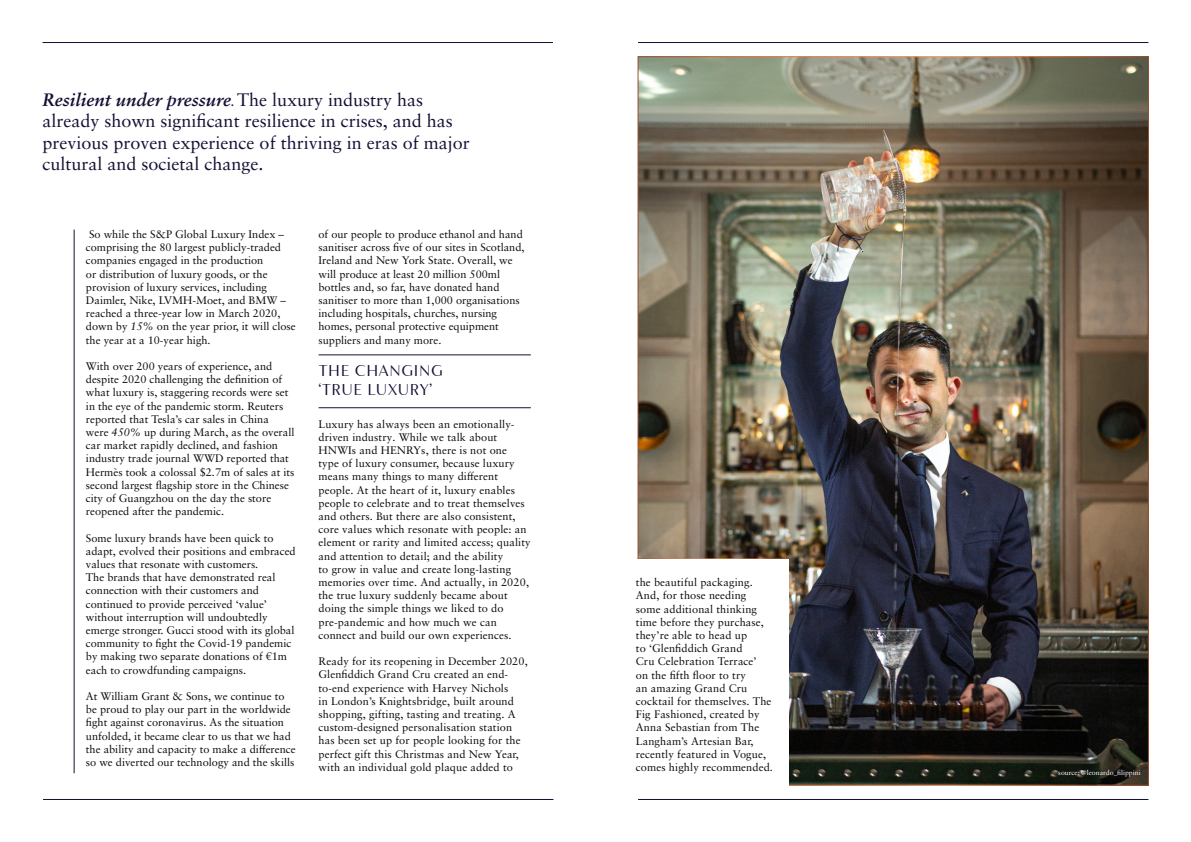
<style>
.page{position:relative;width:1191px;height:842px;background:#fff}
.page>*{position:absolute;margin:0;border:0;box-sizing:border-box;transform-origin:0 0}
.t1{font:18px/21.6px "Sabon LT Pro";color:#131034}
.t2{font:700 16px "WG&S Headline";color:#131034}
.x_msonormal{font:11px/13.2px "Sabon LT Pro";color:#0a0a0a}
.t3{font:7px "Sabon LT Pro";color:#fff}
.s1{font-weight:700;font-style:italic}
.s2{font-family:"Minion Pro";font-weight:700;font-style:italic;font-size:12px}
.s3{font-style:italic}
</style>
<div class="page">
<img style="left:639px;top:58px;width:508px;height:726px">
<hr style="left:43px;top:42px;width:510px;height:1px;background:#131034">
<hr style="left:74px;top:230px;width:1px;height:543px;background:#131034">
<hr style="left:43px;top:799px;width:510px;height:1px;background:#111033">
<hr style="left:318px;top:407px;width:213px;height:1px;background:#131034">
<hr style="left:318px;top:354px;width:213px;height:1px;background:#131034">
<hr style="left:638px;top:42px;width:510px;height:1px;background:#131034">
<hr style="left:638px;top:799px;width:510px;height:1px;background:#111033">
<div style="left:637px;top:558px;width:152px;height:228px;background:#fff;border:1px solid #fff"></div>
<svg style="left:1059px;top:764px;width:90px;height:17px;background:#201f17"></svg>
<div style="left:632px;top:559px;width:11px;height:219px;background:#fff"></div>
<div style="left:623px;top:776px;width:165px;height:11px;background:#fff"></div>
<p class="t1" style="left:43px;top:88px;width:429px"><span class="s1">Resilient under pressure</span><span class="s2">.</span> The luxury industry has already shown significant resilience in crises, and has previous proven experience of thriving in eras of major cultural and societal change.</p>
<p class="x_msonormal" style="left:86px;top:227px;width:211px">So while the S&amp;P Global Luxury Index – comprising the 80 largest publicly-traded companies engaged in the production<br>or distribution of luxury goods, or the provision of luxury services, including Daimler, Nike, LVMH-Moet, and BMW – reached a three-year low in March 2020, down by <span class="s3">15%</span> on the year prior, it will close the year at a 10-year high.</p>
<p class="x_msonormal" style="left:86px;top:359px;width:210px">With over 200 years of experience, and despite 2020 challenging the definition of what luxury is, staggering records were set in the eye of the pandemic storm. Reuters reported that Tesla’s car sales in China<br>were <span class="s3">450%</span> up during March, as the overall car market rapidly declined, and fashion industry trade journal WWD reported that Hermès took a colossal $2.7m of sales at its second largest flagship store in the Chinese city of Guangzhou on the day the store reopened after the pandemic.</p>
<p class="x_msonormal" style="left:86px;top:531px;width:211px">Some luxury brands have been quick to adapt, evolved their positions and embraced values that resonate with customers.<br>The brands that have demonstrated real connection with their customers and continued to provide perceived ‘value’ without interruption will undoubtedly emerge stronger. Gucci stood with its global community to fight the Covid-19 pandemic by making two separate donations of €1m each to crowdfunding campaigns.</p>
<p class="x_msonormal" style="left:86px;top:689px;width:211px">At William Grant &amp; Sons, we continue to be proud to play our part in the worldwide fight against coronavirus. As the situation unfolded, it became clear to us that we had the ability and capacity to make a difference so we diverted our technology and the skills</p>
<p class="x_msonormal" style="left:318px;top:227px;width:207px">of our people to produce ethanol and hand sanitiser across five of our sites in Scotland, Ireland and New York State. Overall, we will produce at least 20 million 500ml bottles and, so far, have donated hand sanitiser to more than 1,000 organisations including hospitals, churches, nursing homes, personal protective equipment suppliers and many more.</p>
<p class="t2" style="left:318px;top:361px;width:126px">THE CHANGING</p>
<p class="t2" style="left:318px;top:380px;width:115px">‘TRUE LUXURY’</p>
<p class="x_msonormal" style="left:318px;top:417px;width:214px">Luxury has always been an emotionally&shy;driven industry. While we talk about HNWIs and HENRYs, there is not one<br>type of luxury consumer, because luxury means many things to many different people. At the heart of it, luxury enables people to celebrate and to treat themselves and others. But there are also consistent, core values which resonate with people: an element or rarity and limited access; quality and attention to detail; and the ability<br>to grow in value and create long-lasting memories over time. And actually, in 2020, the true luxury suddenly became about doing the simple things we liked to do</p>
<p class="x_msonormal" style="left:318px;top:615px;width:194px">pre-pandemic and how much we can connect and build our own experiences.</p>
<p class="x_msonormal" style="left:318px;top:654px;width:211px">Ready for its reopening in December 2020, Glenfiddich Grand Cru created an end&shy;to-end experience with Harvey Nichols<br>in London’s Knightsbridge, built around shopping, gifting, tasting and treating. A custom-designed personalisation station has been set up for people looking for the perfect gift this Christmas and New Year, with an individual gold plaque added to</p>
<p class="x_msonormal" style="left:636px;top:575px;width:139px">the beautiful packaging.<br>And, for those needing some additional thinking time before they purchase, they’re able to head up<br>to ‘Glenfiddich Grand<br>Cru Celebration Terrace’<br>on the fifth floor to try<br>an amazing Grand Cru cocktail for themselves. The<br>Fig Fashioned, created by<br>Anna Sebastian from The<br>Langham’s Artesian Bar, recently featured in Vogue, comes highly recommended.</p>
<p class="t3" style="left:1058px;top:768px;width:84px">source: @leonardo_filippini</p>
</div>
